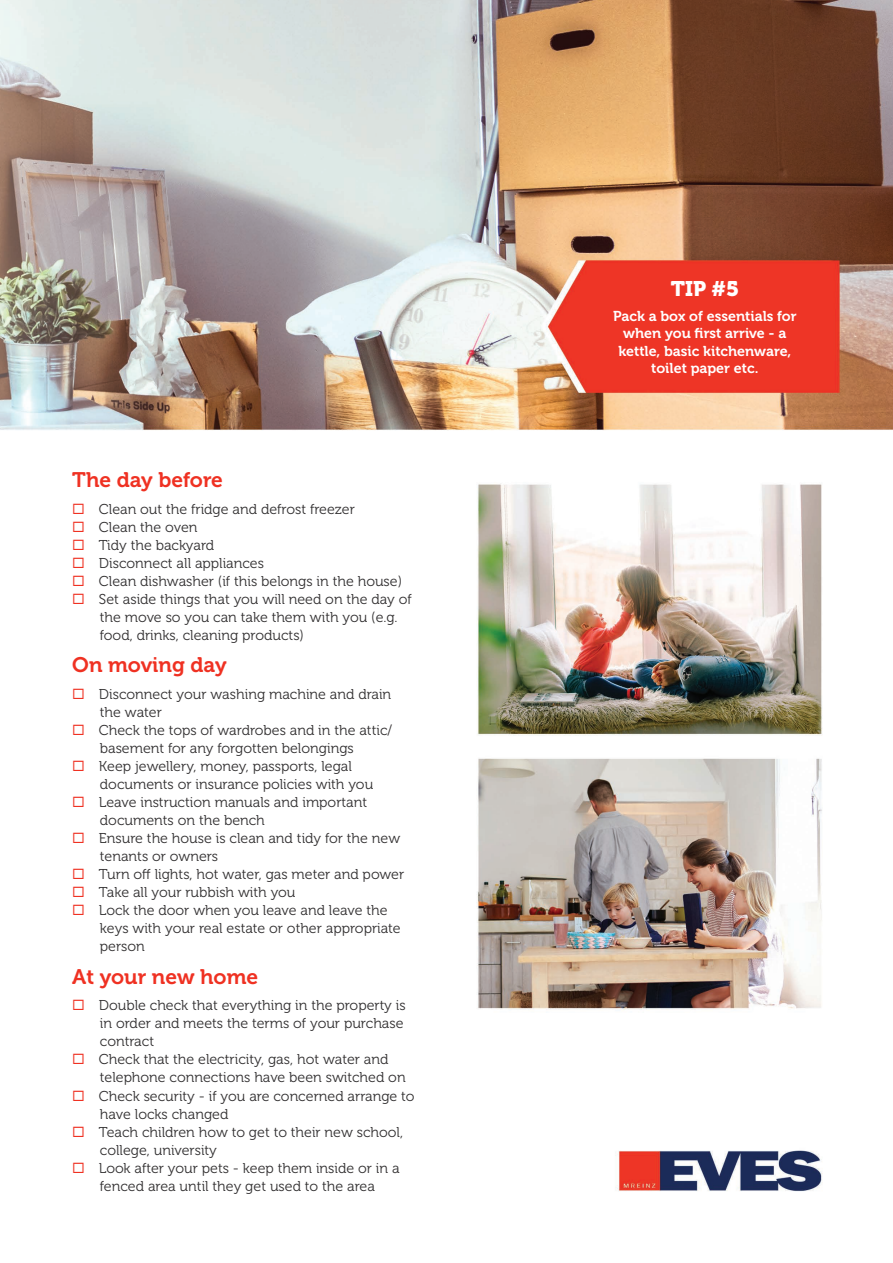
<style>
.page{position:relative;width:893px;height:1263px;background:#fff}
.page>*{position:absolute;margin:0;border:0;box-sizing:border-box;transform-origin:0 0}
.t1{font:21px "Museo 700";color:#ef3122}
.t2{font:21px "Museo 900";color:#fff}
.t3{font:14.25px/18px "Museo 300";color:#312f30}
.t4{font:14.25px/17.1px "Museo 700";color:#fff;text-align:center}
.s1{color:#ef3122}
</style>
<div class="page">
<img style="left:0;top:0;width:893px;height:1192px">
<p class="t1" style="left:72px;top:468px;width:152px">The day before</p>
<p class="t3" style="left:72px;top:500px;width:284px"><span class="s1">◻</span> Clean out the fridge and defrost freezer</p>
<p class="t3" style="left:72px;top:518px;width:127px"><span class="s1">◻</span> Clean the oven</p>
<p class="t3" style="left:72px;top:536px;width:144px"><span class="s1">◻</span> Tidy the backyard</p>
<p class="t3" style="left:72px;top:554px;width:193px"><span class="s1">◻</span> Disconnect all appliances</p>
<p class="t3" style="left:72px;top:572px;width:331px"><span class="s1">◻</span> Clean dishwasher (if this belongs in the house)</p>
<p class="t3" style="left:100px;top:590px;width:313px;text-indent:-28px"><span class="s1">◻</span> Set aside things that you will need on the day of the move so you can take them with you (e.g. food, drinks, cleaning products)</p>
<p class="t1" style="left:72px;top:653px;width:156px">On moving day</p>
<p class="t3" style="left:100px;top:685px;width:293px;text-indent:-28px"><span class="s1">◻</span> Disconnect your washing machine and drain the water</p>
<p class="t3" style="left:100px;top:721px;width:294px;text-indent:-28px"><span class="s1">◻</span> Check the tops of wardrobes and in the attic/ basement for any forgotten belongings</p>
<p class="t3" style="left:100px;top:757px;width:275px;text-indent:-28px"><span class="s1">◻</span> Keep jewellery, money, passports, legal documents or insurance policies with you</p>
<p class="t3" style="left:100px;top:793px;width:269px;text-indent:-28px"><span class="s1">◻</span> Leave instruction manuals and important documents on the bench</p>
<p class="t3" style="left:100px;top:830px;width:302px;text-indent:-28px"><span class="s1">◻</span> Ensure the house is clean and tidy for the new tenants or owners</p>
<p class="t3" style="left:72px;top:866px;width:333px"><span class="s1">◻</span> Turn off lights, hot water, gas meter and power</p>
<p class="t3" style="left:72px;top:884px;width:225px"><span class="s1">◻</span> Take all your rubbish with you</p>
<p class="t3" style="left:100px;top:902px;width:302px;text-indent:-28px"><span class="s1">◻</span> Lock the door when you leave and leave the keys with your real estate or other appropriate person</p>
<p class="t1" style="left:72px;top:965px;width:187px">At your new home</p>
<p class="t3" style="left:100px;top:997px;width:307px;text-indent:-28px"><span class="s1">◻</span> Double check that everything in the property is in order and meets the terms of your purchase contract</p>
<p class="t3" style="left:100px;top:1051px;width:307px;text-indent:-28px"><span class="s1">◻</span> Check that the electricity, gas, hot water and telephone connections have been switched on</p>
<p class="t3" style="left:100px;top:1087px;width:316px;text-indent:-28px"><span class="s1">◻</span> Check security - if you are concerned arrange to have locks changed</p>
<p class="t3" style="left:100px;top:1123px;width:305px;text-indent:-28px"><span class="s1">◻</span> Teach children how to get to their new school, college, university</p>
<p class="t3" style="left:72px;top:1159px;width:329px;text-align:center"><span class="s1">◻</span> Look after your pets - keep them inside or in a fenced area until they get used to the area</p>
<p class="t2" style="left:671px;top:276px;width:70px">TIP #5</p>
<p class="t4" style="left:613px;top:308px;width:185px">Pack a box of essentials for when you first arrive - a kettle, basic kitchenware, toilet paper etc.</p>
</div>
